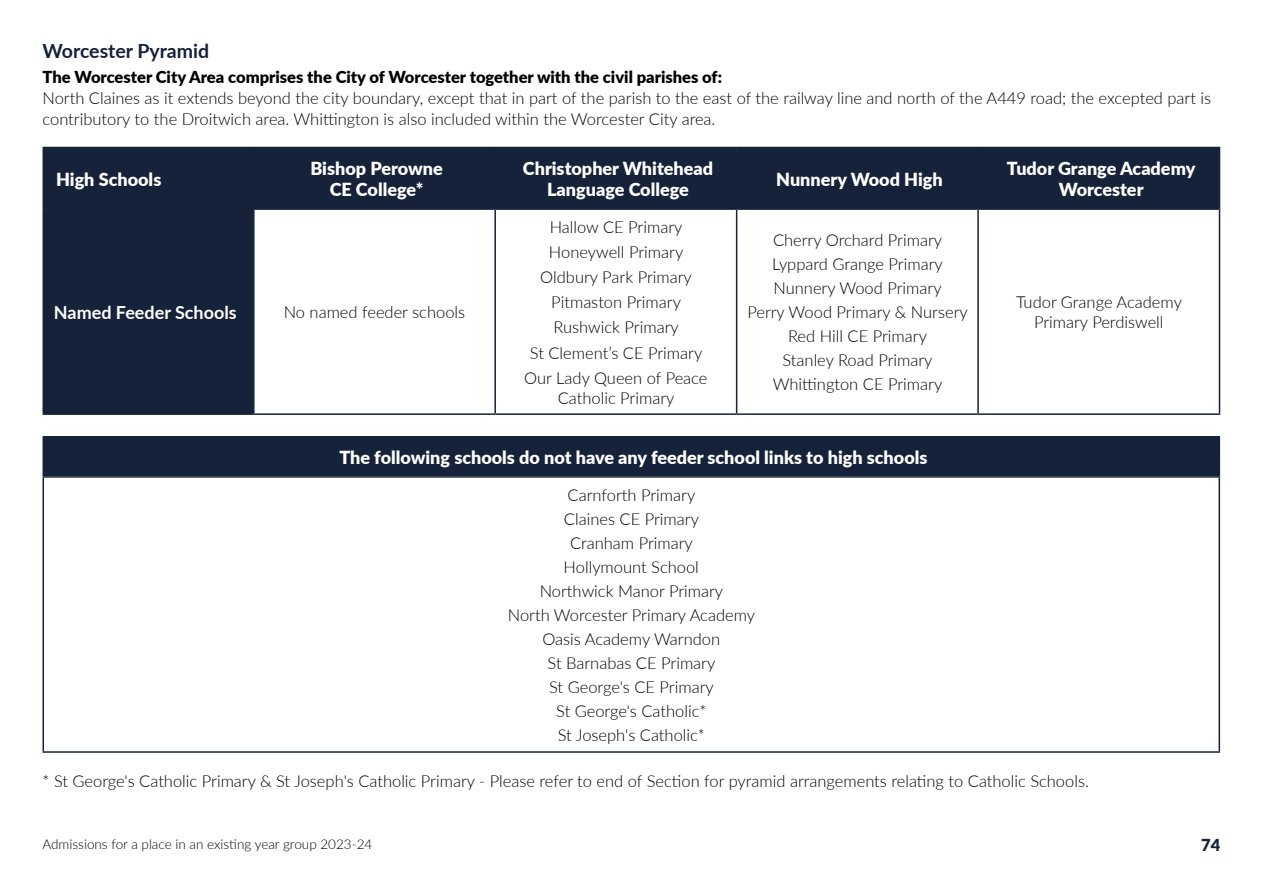
<style>
.page{position:relative;width:1263px;height:893px;background:#fff}
.page>*{position:absolute;margin:0;border:0;box-sizing:border-box;transform-origin:0 0}
.Body_Header__H4{font:700 19.5px "Lato";color:#16223a}
.Table_Header{font:900 18px/21.6px "Lato";color:#fff;text-align:center}
.Table_Header-2{font:700 18px "Lato";color:#fff}
.Table_Text_Paragraphs{font:300 16.5px/19.8px "Lato";color:#000;text-align:center}
.Paragraph_Text__P{font:300 16.5px/21px "Lato";color:#000}
.Body_Sub_Header__H5{font:900 16.5px "Lato";color:#000}
.t1{font:900 16.5px "Lato";color:#16223a}
.t2{font:300 13.5px "Lato";color:#000}
</style>
<div class="page">
<div style="left:44px;top:148px;width:1175px;height:265px;background:#16223a"></div>
<svg style="left:254px;top:210px;width:965px;height:203px"></svg>
<hr style="left:43px;top:148px;width:1px;height:60px;background:#16223a">
<hr style="left:43px;top:147px;width:211px;height:1px;background:#16223a">
<hr style="left:43px;top:208px;width:211px;height:2px;background:#16223a">
<hr style="left:253px;top:148px;width:1px;height:60px;background:#16223a">
<hr style="left:254px;top:147px;width:241px;height:1px;background:#16223a">
<hr style="left:495px;top:147px;width:242px;height:1px;background:#16223a">
<hr style="left:737px;top:147px;width:241px;height:1px;background:#16223a">
<hr style="left:978px;top:147px;width:242px;height:1px;background:#16223a">
<hr style="left:494px;top:148px;width:2px;height:60px;background:#16223a">
<hr style="left:736px;top:148px;width:1px;height:60px;background:#16223a">
<hr style="left:977px;top:148px;width:2px;height:60px;background:#16223a">
<hr style="left:1219px;top:148px;width:1px;height:60px;background:#16223a">
<hr style="left:254px;top:208px;width:241px;height:2px;background:#16223a">
<hr style="left:495px;top:208px;width:242px;height:2px;background:#16223a">
<hr style="left:737px;top:208px;width:241px;height:2px;background:#16223a">
<hr style="left:978px;top:208px;width:242px;height:2px;background:#16223a">
<hr style="left:43px;top:210px;width:1px;height:203px;background:#16223a">
<hr style="left:43px;top:413px;width:211px;height:2px;background:#16223a">
<hr style="left:253px;top:210px;width:1px;height:203px;background:#16223a">
<hr style="left:494px;top:210px;width:2px;height:203px;background:#16223a">
<hr style="left:736px;top:210px;width:1px;height:203px;background:#16223a">
<hr style="left:977px;top:210px;width:2px;height:203px;background:#16223a">
<hr style="left:1219px;top:210px;width:1px;height:203px;background:#16223a">
<hr style="left:254px;top:413px;width:241px;height:2px;background:#16223a">
<hr style="left:495px;top:413px;width:242px;height:2px;background:#16223a">
<hr style="left:737px;top:413px;width:241px;height:2px;background:#16223a">
<hr style="left:978px;top:413px;width:242px;height:2px;background:#16223a">
<div style="left:43px;top:437px;width:1176px;height:40px;background:#16223a"></div>
<hr style="left:43px;top:436px;width:1177px;height:2px;background:#16223a">
<hr style="left:1218px;top:438px;width:2px;height:38px;background:#16223a">
<hr style="left:43px;top:476px;width:1177px;height:2px;background:#16223a">
<hr style="left:43px;top:478px;width:1px;height:273px;background:#16223a">
<hr style="left:1218px;top:478px;width:2px;height:273px;background:#16223a">
<hr style="left:43px;top:751px;width:1177px;height:2px;background:#16223a">
<h4 class="Body_Header__H4" style="left:43px;top:37px;width:168px">Worcester Pyramid</h4>
<h5 class="Body_Sub_Header__H5" style="left:43px;top:65px;width:681px">The Worcester City Area comprises the City of Worcester together with the civil parishes of:</h5>
<p class="Paragraph_Text__P" style="left:43px;top:87px;width:1170px">North Claines as it extends beyond the city boundary, except that in part of the parish to the east of the railway line and north of the A449 road; the excepted part is contributory to the Droitwich area. Whittington is also included within the Worcester City area.</p>
<p class="Table_Header" style="left:56px;top:167px;width:107px">High Schools</p>
<p class="Table_Header" style="left:310px;top:157px;width:134px">Bishop Perowne</p>
<p class="Table_Header" style="left:330px;top:178px;width:95px">CE College*</p>
<p class="Table_Header-2" style="left:54px;top:299px;width:184px">Named Feeder Schools</p>
<p class="Table_Text_Paragraphs" style="left:284px;top:302px;width:183px">No named feeder schools</p>
<p class="Table_Header" style="left:523px;top:157px;width:192px">Christopher Whitehead</p>
<p class="Table_Header" style="left:547px;top:178px;width:143px">Language College</p>
<p class="Table_Text_Paragraphs" style="left:550px;top:217px;width:134px">Hallow CE Primary</p>
<p class="Table_Text_Paragraphs" style="left:549px;top:242px;width:136px">Honeywell Primary</p>
<p class="Table_Text_Paragraphs" style="left:540px;top:267px;width:153px">Oldbury Park Primary</p>
<p class="Table_Text_Paragraphs" style="left:551px;top:292px;width:131px">Pitmaston Primary</p>
<p class="Table_Text_Paragraphs" style="left:553px;top:317px;width:127px">Rushwick Primary</p>
<p class="Table_Text_Paragraphs" style="left:530px;top:342px;width:174px">St Clement’s CE Primary</p>
<p class="Table_Text_Paragraphs" style="left:524px;top:367px;width:185px">Our Lady Queen of Peace<br>Catholic Primary</p>
<p class="Table_Header" style="left:776px;top:167px;width:168px">Nunnery Wood High</p>
<p class="Table_Header" style="left:1007px;top:157px;width:190px">Tudor Grange Academy<br>Worcester</p>
<p class="Table_Text_Paragraphs" style="left:773px;top:230px;width:171px">Cherry Orchard Primary</p>
<p class="Table_Text_Paragraphs" style="left:772px;top:254px;width:172px">Lyppard Grange Primary</p>
<p class="Table_Text_Paragraphs" style="left:773px;top:278px;width:170px">Nunnery Wood Primary</p>
<p class="Table_Text_Paragraphs" style="left:747px;top:302px;width:222px">Perry Wood Primary &amp; Nursery</p>
<p class="Table_Text_Paragraphs" style="left:788px;top:326px;width:140px">Red Hill CE Primary</p>
<p class="Table_Text_Paragraphs" style="left:782px;top:350px;width:152px">Stanley Road Primary</p>
<p class="Table_Text_Paragraphs" style="left:773px;top:374px;width:171px">Whittington CE Primary</p>
<p class="Table_Text_Paragraphs" style="left:1016px;top:292px;width:167px">Tudor Grange Academy<br>Primary Perdiswell</p>
<p class="Table_Header" style="left:339px;top:446px;width:590px">The following schools do not have any feeder school links to high schools</p>
<p class="Table_Text_Paragraphs" style="left:568px;top:484px;width:129px">Carnforth Primary</p>
<p class="Table_Text_Paragraphs" style="left:564px;top:508px;width:137px">Claines CE Primary</p>
<p class="Table_Text_Paragraphs" style="left:570px;top:532px;width:124px">Cranham Primary</p>
<p class="Table_Text_Paragraphs" style="left:564px;top:557px;width:137px">Hollymount School</p>
<p class="Table_Text_Paragraphs" style="left:540px;top:581px;width:185px">Northwick Manor Primary</p>
<p class="Table_Text_Paragraphs" style="left:508px;top:605px;width:249px">North Worcester Primary Academy</p>
<p class="Table_Text_Paragraphs" style="left:542px;top:629px;width:179px">Oasis Academy Warndon</p>
<p class="Table_Text_Paragraphs" style="left:548px;top:653px;width:169px">St Barnabas CE Primary</p>
<p class="Table_Text_Paragraphs" style="left:549px;top:677px;width:166px">St George's CE Primary</p>
<p class="Table_Text_Paragraphs" style="left:556px;top:701px;width:152px">St George's Catholic*</p>
<p class="Table_Text_Paragraphs" style="left:558px;top:725px;width:149px">St Joseph's Catholic*</p>
<p class="Paragraph_Text__P" style="left:43px;top:769px;width:1048px">* St George's Catholic Primary &amp; St Joseph's Catholic Primary - Please refer to end of Section for pyramid arrangements relating to Catholic Schools.</p>
<p class="t2" style="left:43px;top:834px;width:331px">Admissions for a place in an existing year group 2023-24</p>
<p class="t1" style="left:1201px;top:832px;width:21px">74</p>
</div>
